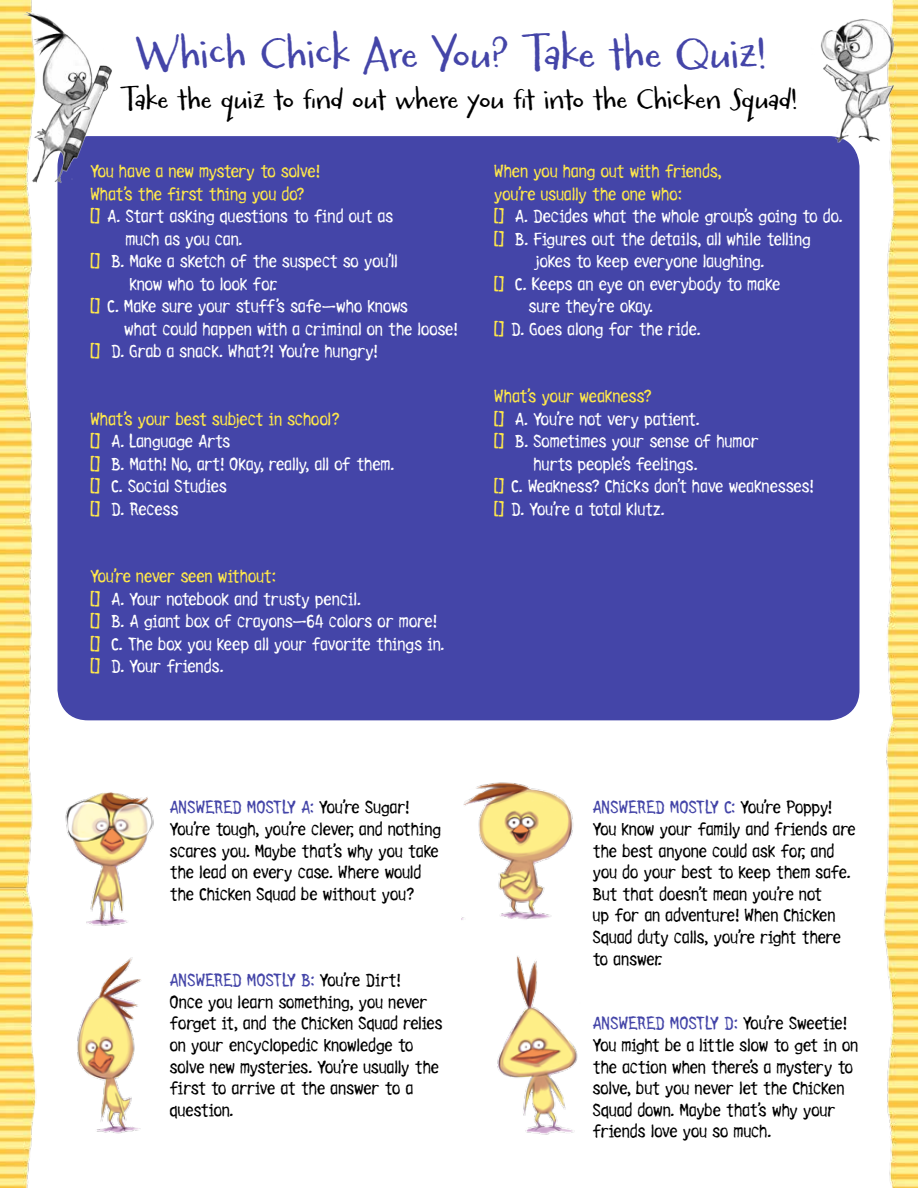
<style>
.page{position:relative;width:918px;height:1188px;background:#fff}
.page>*{position:absolute;margin:0;border:0;box-sizing:border-box;transform-origin:0 0}
.t1{font:43.5px "Carrotflower";color:#4445a8}
.t2{font:28.5px "Carrotflower";color:#000}
.t3{font:18px/22.5px "Cleanhouse";letter-spacing:-.02em;color:#fff}
.t4{font:18px/21.6px "Cleanhouse";letter-spacing:-.02em;color:#000}
.t5{font:18px "Cleanhouse";letter-spacing:-.02em;color:#fee74b}
.s1{color:#fee74b}
.s2{color:#4445a8}
</style>
<div class="page">
<div style="left:58px;top:137px;width:801px;height:583px;background:#4445a8;border-radius:30px"></div>
<img style="left:0;top:0;width:109px;height:866px">
<img style="left:0;top:866px;width:36px;height:322px">
<img style="left:854px;top:0;width:64px;height:696px">
<img style="left:810px;top:696px;width:108px;height:492px">
<img style="left:462px;top:782px;width:112px;height:138px">
<img style="left:59px;top:780px;width:95px;height:146px">
<img style="left:497px;top:956px;width:81px;height:179px">
<img style="left:77px;top:957px;width:64px;height:177px">
<img style="left:12px;top:8px;width:126px;height:181px">
<img style="left:804px;top:0;width:100px;height:150px">
<h1 class="t1" style="left:135px;top:28px;width:632px">Which Chick Are You? Take the Quiz!</h1>
<h2 class="t2" style="left:121px;top:82px;width:678px">Take the quiz to find out where you fit into the Chicken Squad!</h2>
<p class="t5" style="left:90px;top:160px;width:231px">You have a new mystery to solve!</p>
<p class="t5" style="left:90px;top:182px;width:216px">What’s the first thing you do?</p>
<p class="t3" style="left:90px;top:205px;width:305px"><span class="s1">[]</span> A. Start asking questions to find out as</p>
<p class="t3" style="left:125px;top:227px;width:119px">much as you can.</p>
<p class="t3" style="left:90px;top:250px;width:309px"><span class="s1">[]</span> B. Make a sketch of the suspect so you’ll</p>
<p class="t3" style="left:129px;top:272px;width:150px">know who to look for.</p>
<p class="t3" style="left:90px;top:295px;width:320px"><span class="s1">[]</span> C. Make sure your stuff’s safe—who knows</p>
<p class="t3" style="left:124px;top:317px;width:335px">what could happen with a criminal on the loose!</p>
<p class="t3" style="left:90px;top:340px;width:289px"><span class="s1">[]</span> D. Grab a snack. What?! You’re hungry!</p>
<p class="t3" style="left:90px;top:407px;width:306px"><span class="s1">What’s your best subject in school?<br>[]</span> A. Language Arts<br><span class="s1">[]</span> B. Math! No, art! Okay, really, all of them. <span class="s1">[]</span> C. Social Studies<br><span class="s1">[]</span> D. Recess</p>
<p class="t3" style="left:90px;top:565px;width:356px"><span class="s1">You’re never seen without:<br>[]</span> A. Your notebook and trusty pencil.<br><span class="s1">[]</span> B. A giant box of crayons—64 colors or more! <span class="s1">[]</span> C. The box you keep all your favorite things in. <span class="s1">[]</span> D. Your friends.</p>
<p class="t5" style="left:494px;top:160px;width:229px">When you hang out with friends,</p>
<p class="t5" style="left:494px;top:182px;width:189px">you’re usually the one who:</p>
<p class="t3" style="left:494px;top:205px;width:350px"><span class="s1">[]</span> A. Decides what the whole group’s going to do.</p>
<p class="t3" style="left:494px;top:227px;width:318px"><span class="s1">[]</span> B. Figures out the details, all while telling</p>
<p class="t3" style="left:533px;top:250px;width:233px">jokes to keep everyone laughing.</p>
<p class="t3" style="left:494px;top:272px;width:288px"><span class="s1">[]</span> C. Keeps an eye on everybody to make</p>
<p class="t3" style="left:529px;top:295px;width:126px">sure they’re okay.</p>
<p class="t3" style="left:494px;top:317px;width:208px"><span class="s1">[]</span> D. Goes along for the ride.</p>
<p class="t5" style="left:494px;top:385px;width:159px">What’s your weakness?</p>
<p class="t3" style="left:494px;top:407px;width:207px"><span class="s1">[]</span> A. You’re not very patient.</p>
<p class="t3" style="left:494px;top:430px;width:267px"><span class="s1">[]</span> B. Sometimes your sense of humor</p>
<p class="t3" style="left:533px;top:452px;width:166px">hurts people’s feelings.</p>
<p class="t3" style="left:494px;top:475px;width:321px"><span class="s1">[]</span> C. Weakness? Chicks don’t have weaknesses!</p>
<p class="t3" style="left:494px;top:497px;width:172px"><span class="s1">[]</span> D. You’re a total klutz.</p>
<p class="t4" style="left:170px;top:796px;width:273px"><span class="s2">ANSWERED MOSTLY A:</span> You’re Sugar!<br>You’re tough, you’re clever, and nothing scares you. Maybe that’s why you take the lead on every case. Where would the Chicken Squad be without you?</p>
<p class="t4" style="left:170px;top:969px;width:275px"><span class="s2">ANSWERED MOSTLY B:</span> You’re Dirt!<br>Once you learn something, you never forget it, and the Chicken Squad relies on your encyclopedic knowledge to solve new mysteries. You’re usually the first to arrive at the answer to a question.</p>
<p class="t4" style="left:593px;top:796px;width:265px"><span class="s2">ANSWERED MOSTLY C:</span> You’re Poppy!<br>You know your family and friends are the best anyone could ask for, and you do your best to keep them safe.<br>But that doesn’t mean you’re not<br>up for an adventure! When Chicken<br>Squad duty calls, you’re right there to answer.</p>
<p class="t4" style="left:593px;top:1012px;width:267px"><span class="s2">ANSWERED MOSTLY D:</span> You’re Sweetie!<br>You might be a little slow to get in on the action when there’s a mystery to solve, but you never let the Chicken Squad down. Maybe that’s why your friends love you so much.</p>
</div>
